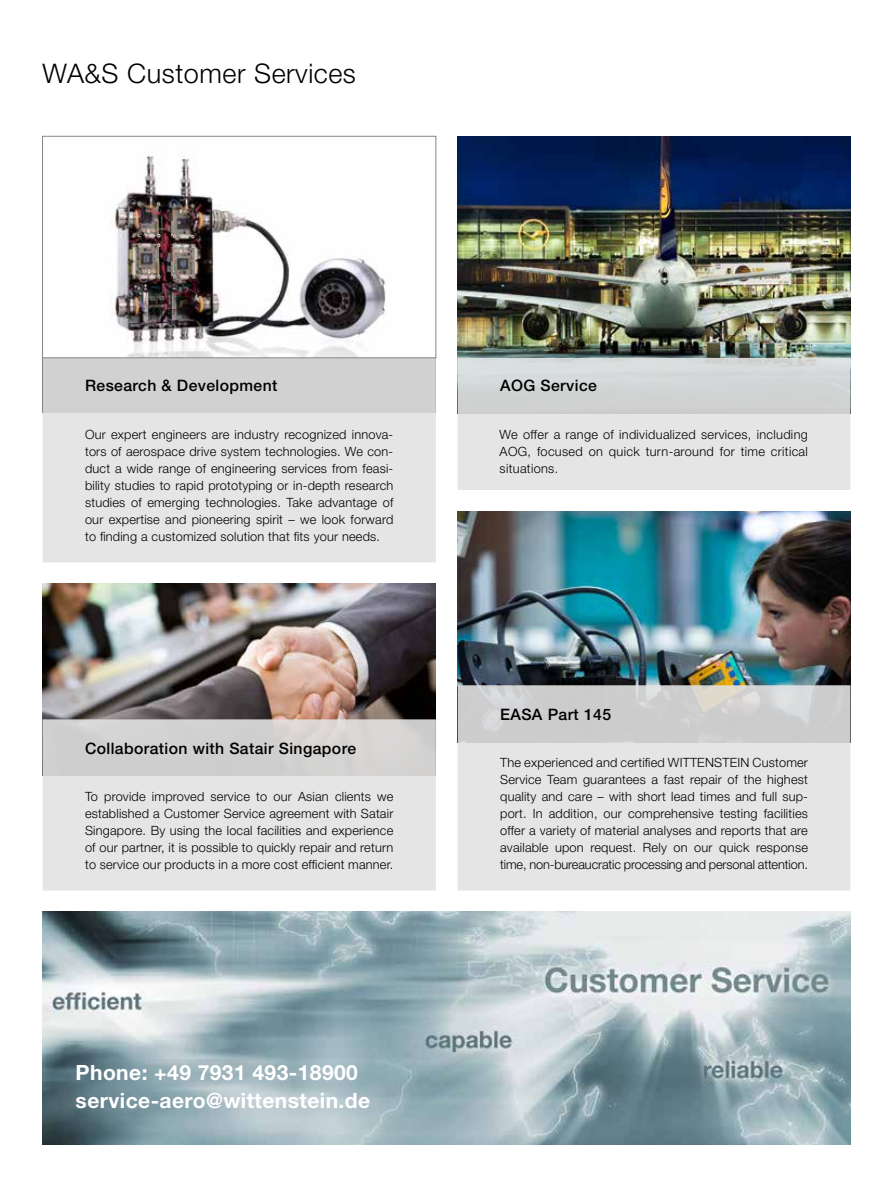
<style>
.page{position:relative;width:893px;height:1191px;background:#fff}
.page>*{position:absolute;margin:0;border:0;box-sizing:border-box;transform-origin:0 0}
.t1{font:300 27px "Helvetica Neue LT Std";letter-spacing:.02em;color:#000}
.t2{font:700 21px/27.6px "Helvetica Neue LT Std";letter-spacing:.02em;color:#fff}
.t3{font:500 15.75px "Helvetica Neue LT Std";letter-spacing:.025em;color:#000}
.t4{font:300 12.75px/17.1px "Helvetica Neue LT Std";letter-spacing:.015em;color:#000;text-align:justify}
</style>
<div class="page">
<img style="left:43px;top:583px;width:393px;height:136px">
<img style="left:458px;top:511px;width:392px;height:174px">
<img style="left:458px;top:136px;width:392px;height:222px">
<div style="left:43px;top:358px;width:393px;height:204px;background:linear-gradient(to bottom,#d4d4d4,#ebebeb);border:2px solid #e3e3e3"></div>
<div style="left:43px;top:719px;width:393px;height:171px;background:linear-gradient(to bottom,#d3d1d1,#ebecec);border:2px solid #e3e3e3"></div>
<div style="left:458px;top:358px;width:392px;height:132px;background:linear-gradient(to bottom,#d1d5d5,#eae9e8);border:2px solid #e3e3e3"></div>
<div style="left:458px;top:685px;width:392px;height:205px;background:linear-gradient(to bottom,#d2d2d2,#ececec);border:2px solid #e3e3e3"></div>
<img style="left:43px;top:912px;width:807px;height:232px">
<img style="left:110px;top:155px;width:276px;height:201px">
<div style="left:42px;top:136px;width:394px;height:222px;border:1px solid #878787"></div>
<h1 class="t1" style="left:43px;top:57px;width:315px">WA&amp;S Customer Services</h1>
<p class="t3" style="left:85px;top:376px;width:194px">Research &amp; Development</p>
<p class="t4" style="left:85px;top:425px;width:310px">Our expert engineers are industry recognized innova&shy;tors of aerospace drive system technologies. We con&shy;duct a wide range of engineering services from feasi&shy;bility studies to rapid prototyping or in-depth research studies of emerging technologies. Take advantage of our expertise and pioneering spirit – we look forward to finding a customized solution that fits your needs.</p>
<p class="t3" style="left:85px;top:739px;width:273px">Collaboration with Satair Singapore</p>
<p class="t4" style="left:85px;top:787px;width:310px">To provide improved service to our Asian clients we established a Customer Service agreement with Satair Singapore. By using the local facilities and experience of our partner, it is possible to quickly repair and return to service our products in a more cost efficient manner.</p>
<h2 class="t2" style="left:76px;top:1058px;width:296px">Phone: +49 7931 493-18900 service-aero@wittenstein.de</h2>
<p class="t3" style="left:500px;top:376px;width:98px">AOG Service</p>
<p class="t4" style="left:500px;top:425px;width:310px">We offer a range of individualized services, including AOG, focused on quick turn-around for time critical situations.</p>
<p class="t3" style="left:500px;top:705px;width:112px">EASA Part 145</p>
<p class="t4" style="left:500px;top:753px;width:309px">The experienced and certified WITTENSTEIN Customer Service Team guarantees a fast repair of the highest quality and care – with short lead times and full sup&shy;port. In addition, our comprehensive testing facilities offer a variety of material analyses and reports that are available upon request. Rely on our quick response time, non-bureaucratic processing and personal attention.</p>
</div>
